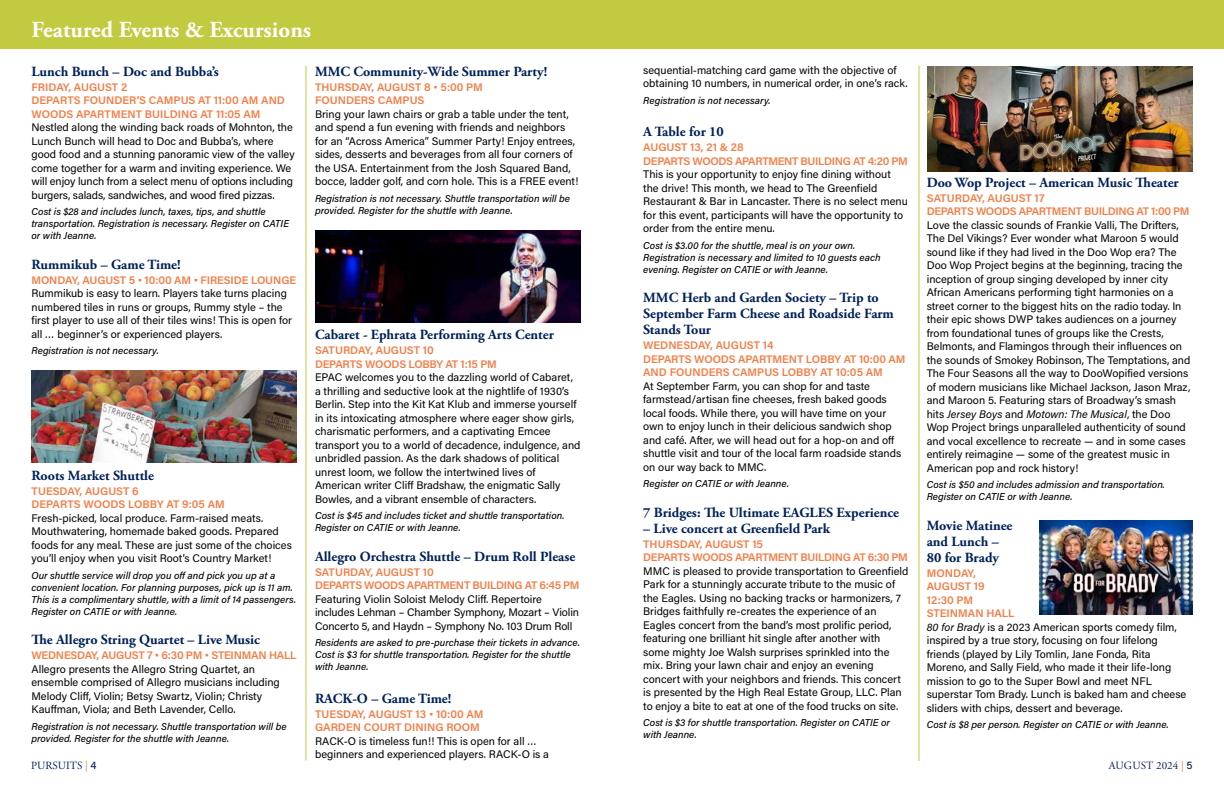
<style>
.page{position:relative;width:1224px;height:792px;background:#fff}
.page>*{position:absolute;margin:0;border:0;box-sizing:border-box;transform-origin:0 0}
.t1{font:700 23px "Adobe Garamond Pro";color:#fff}
.t2{font:700 14px/16px "Adobe Garamond Pro";color:#002159}
.t3{font:11px/13.5px "Acumin Pro";color:#000}
.t4{font:600 11px/13.5px "Acumin Pro";letter-spacing:-.01em;color:#f47d46}
.t5{font:600 11px/13.5px "Acumin Pro";letter-spacing:-.03em;color:#f47d46}
.t6{font:11px "Adobe Garamond Pro";color:#002159}
.t7{font:italic 500 10px/12px "Acumin Pro";color:#000}
.s1{font-style:italic}
.s2{font-weight:600;color:#f47d46}
.s3{color:#f47d46}
.s4{font-family:"Acumin Pro";font-weight:500}
</style>
<div class="page">
<div style="left:0;top:0;width:1224px;height:48px;background:#c2ca40"></div>
<hr style="left:306px;top:66px;width:1px;height:694px;background:#c2ca40">
<hr style="left:919px;top:66px;width:1px;height:695px;background:#c2ca40">
<img style="left:1039px;top:520px;width:153px;height:94px">
<img style="left:32px;top:370px;width:265px;height:92px">
<img style="left:927px;top:66px;width:265px;height:105px">
<img style="left:315px;top:230px;width:265px;height:92px">
<h1 class="t1" style="left:32px;top:16px;width:281px">Featured Events &amp; Excursions</h1>
<p class="t3" style="left:643px;top:63px;width:266px">sequential-matching card game with the objective of obtaining 10 numbers, in numerical order, in one’s rack.</p>
<p class="t7" style="left:643px;top:94px;width:129px">Registration is not necessary.</p>
<p class="t2" style="left:643px;top:124px;width:82px">A Table for 10</p>
<p class="t5" style="left:643px;top:140px;width:266px">AUGUST 13, 21 &amp; 28<br>DEPARTS WOODS APARTMENT BUILDING AT 4:20 PM</p>
<p class="t3" style="left:643px;top:167px;width:266px">This is your opportunity to enjoy fine dining without the drive! This month, we head to The Greenfield Restaurant &amp; Bar in Lancaster. There is no select menu for this event, participants will have the opportunity to order from the entire menu.</p>
<p class="t7" style="left:643px;top:239px;width:239px">Cost is $3.00 for the shuttle, meal is on your own.<br>Registration is necessary and limited to 10 guests each evening. Register on CATIE or with Jeanne.</p>
<p class="t2" style="left:643px;top:290px;width:252px">MMC Herb and Garden Society – Trip to<br>September Farm Cheese and Roadside Farm<br>Stands Tour</p>
<p class="t4" style="left:643px;top:338px;width:264px">WEDNESDAY, AUGUST 14<br>DEPARTS WOODS APARTMENT LOBBY AT 10:00 AM<br>AND FOUNDERS CAMPUS LOBBY AT 10:05 AM</p>
<p class="t3" style="left:643px;top:379px;width:260px">At September Farm, you can shop for and taste farmstead/artisan fine cheeses, fresh baked goods local foods. While there, you will have time on your own to enjoy lunch in their delicious sandwich shop and café. After, we will head out for a hop-on and off shuttle visit and tour of the local farm roadside stands on our way back to MMC.</p>
<p class="t7" style="left:643px;top:477px;width:147px">Register on CATIE or with Jeanne.</p>
<p class="t2" style="left:643px;top:505px;width:257px">7 Bridges: The Ultimate EAGLES Experience</p>
<p class="t2" style="left:643px;top:521px;width:188px">– Live concert at Greenfield Park</p>
<p class="t4" style="left:643px;top:537px;width:266px">THURSDAY, AUGUST 15<br>DEPARTS WOODS APARTMENT BUILDING AT 6:30 PM</p>
<p class="t3" style="left:643px;top:564px;width:267px">MMC is pleased to provide transportation to Greenfield Park for a stunningly accurate tribute to the music of the Eagles. Using no backing tracks or harmonizers, 7<br>Bridges faithfully re-creates the experience of an Eagles concert from the band’s most prolific period, featuring one brilliant hit single after another with some mighty Joe Walsh surprises sprinkled into the mix. Bring your lawn chair and enjoy an evening concert with your neighbors and friends. This concert is presented by the High Real Estate Group, LLC. Plan to enjoy a bite to eat at one of the food trucks on site.</p>
<p class="t7" style="left:643px;top:716px;width:248px">Cost is $3 for shuttle transportation. Register on CATIE or with Jeanne.</p>
<p class="t2" style="left:32px;top:64px;width:189px">Lunch Bunch – Doc and Bubba’s</p>
<p class="t4" style="left:32px;top:80px;width:255px">FRIDAY, AUGUST 2<br>DEPARTS FOUNDER’S CAMPUS AT 11:00 AM AND<br>WOODS APARTMENT BUILDING AT 11:05 AM</p>
<p class="t3" style="left:32px;top:120px;width:265px">Nestled along the winding back roads of Mohnton, the Lunch Bunch will head to Doc and Bubba’s, where good food and a stunning panoramic view of the valley come together for a warm and inviting experience. We will enjoy lunch from a select menu of options including burgers, salads, sandwiches, and wood fired pizzas.</p>
<p class="t7" style="left:32px;top:205px;width:259px">Cost is $28 and includes lunch, taxes, tips, and shuttle transportation. Registration is necessary. Register on CATIE or with Jeanne.</p>
<p class="t2" style="left:32px;top:257px;width:151px">Rummikub – Game Time!</p>
<p class="t4" style="left:32px;top:273px;width:266px">MONDAY, AUGUST 5 • 10:00 AM • FIRESIDE LOUNGE</p>
<p class="t3" style="left:32px;top:286px;width:262px">Rummikub is easy to learn. Players take turns placing numbered tiles in runs or groups, Rummy style – the first player to use all of their tiles wins! This is open for all … beginner’s or experienced players.</p>
<p class="t7" style="left:32px;top:344px;width:129px">Registration is not necessary.</p>
<p class="t2" style="left:315px;top:64px;width:234px">MMC Community-Wide Summer Party!</p>
<p class="t4" style="left:315px;top:80px;width:169px">THURSDAY, AUGUST 8 • 5:00 PM<br>FOUNDERS CAMPUS</p>
<p class="t3" style="left:315px;top:107px;width:265px">Bring your lawn chairs or grab a table under the tent, and spend a fun evening with friends and neighbors for an “Across America” Summer Party! Enjoy entrees, sides, desserts and beverages from all four corners of the USA. Entertainment from the Josh Squared Band, bocce, ladder golf, and corn hole. This is a FREE event!</p>
<p class="t7" style="left:315px;top:192px;width:257px">Registration is not necessary. Shuttle transportation will be provided. Register for the shuttle with Jeanne.</p>
<p class="t2" style="left:927px;top:175px;width:254px">Doo Wop Project – American Music Theater</p>
<p class="t4" style="left:927px;top:191px;width:264px">SATURDAY, AUGUST 17<br>DEPARTS WOODS APARTMENT BUILDING AT 1:00 PM</p>
<p class="t3" style="left:927px;top:218px;width:265px">Love the classic sounds of Frankie Valli, The Drifters, The Del Vikings? Ever wonder what Maroon 5 would sound like if they had lived in the Doo Wop era? The Doo Wop Project begins at the beginning, tracing the inception of group singing developed by inner city African Americans performing tight harmonies on a street corner to the biggest hits on the radio today. In their epic shows DWP takes audiences on a journey from foundational tunes of groups like the Crests, Belmonts, and Flamingos through their influences on the sounds of Smokey Robinson, The Temptations, and The Four Seasons all the way to DooWopified versions of modern musicians like Michael Jackson, Jason Mraz, and Maroon 5. Featuring stars of Broadway’s smash hits <span class="s1">Jersey Boys</span> and <span class="s1">Motown: The Musical</span>, the Doo Wop Project brings unparalleled authenticity of sound and vocal excellence to recreate — and in some cases entirely reimagine — some of the greatest music in American pop and rock history!</p>
<p class="t7" style="left:927px;top:478px;width:240px">Cost is $50 and includes admission and transportation.<br>Register on CATIE or with Jeanne.</p>
<p class="t2" style="left:927px;top:518px;width:87px">Movie Matinee and Lunch –<br>80 for Brady</p>
<p class="t3" style="left:927px;top:566px;width:261px"><span class="s2">MONDAY,<br>AUGUST 19<br>12:30 PM<br>STEINMAN HALL<br></span><span class="s1">80 for Brady</span> is a 2023 American sports comedy film, inspired by a true story, focusing on four lifelong friends (played by Lily Tomlin, Jane Fonda, Rita Moreno, and Sally Field, who made it their life-long mission to go to the Super Bowl and meet NFL superstar Tom Brady. Lunch is baked ham and cheese sliders with chips, dessert and beverage.</p>
<p class="t7" style="left:927px;top:718px;width:244px">Cost is $8 per person. Register on CATIE or with Jeanne.</p>
<p class="t2" style="left:315px;top:327px;width:240px">Cabaret - Ephrata Performing Arts Center</p>
<p class="t4" style="left:315px;top:343px;width:183px">SATURDAY, AUGUST 10<br>DEPARTS WOODS LOBBY AT 1:15 PM</p>
<p class="t3" style="left:315px;top:370px;width:267px">EPAC welcomes you to the dazzling world of Cabaret, a thrilling and seductive look at the nightlife of 1930’s Berlin. Step into the Kit Kat Klub and immerse yourself in its intoxicating atmosphere where eager show girls, charismatic performers, and a captivating Emcee transport you to a world of decadence, indulgence, and unbridled passion. As the dark shadows of political unrest loom, we follow the intertwined lives of American writer Cliff Bradshaw, the enigmatic Sally Bowles, and a vibrant ensemble of characters.</p>
<p class="t7" style="left:315px;top:509px;width:251px">Cost is $45 and includes ticket and shuttle transportation.<br>Register on CATIE or with Jeanne.</p>
<p class="t2" style="left:315px;top:549px;width:262px">Allegro Orchestra Shuttle – Drum Roll Please</p>
<p class="t4" style="left:315px;top:565px;width:266px">SATURDAY, AUGUST 10<br>DEPARTS WOODS APARTMENT BUILDING AT 6:45 PM</p>
<p class="t3" style="left:315px;top:592px;width:266px">Featuring Violin Soloist Melody Cliff. Repertoire includes Lehman – Chamber Symphony, Mozart – Violin<br>Concerto 5, and Haydn – Symphony No. 103 Drum Roll</p>
<p class="t7" style="left:315px;top:636px;width:267px">Residents are asked to pre-purchase their tickets in advance.<br>Cost is $3 for shuttle transportation. Register for the shuttle with Jeanne.</p>
<p class="t2" style="left:315px;top:691px;width:138px">RACK-O – Game Time!</p>
<p class="t4" style="left:315px;top:707px;width:170px">TUESDAY, AUGUST 13 • 10:00 AM<br>GARDEN COURT DINING ROOM</p>
<p class="t3" style="left:315px;top:734px;width:236px">RACK-O is timeless fun!! This is open for all … beginners and experienced players. RACK-O is a</p>
<p class="t2" style="left:32px;top:468px;width:124px">Roots Market Shuttle</p>
<p class="t4" style="left:32px;top:484px;width:195px">TUESDAY, AUGUST 6<br>DEPARTS WOODS LOBBY AT 9:05 AM</p>
<p class="t3" style="left:32px;top:511px;width:262px">Fresh-picked, local produce. Farm-raised meats.<br>Mouthwatering, homemade baked goods. Prepared foods for any meal. These are just some of the choices you’ll enjoy when you visit Root’s Country Market!</p>
<p class="t7" style="left:32px;top:569px;width:266px">Our shuttle service will drop you off and pick you up at a convenient location. For planning purposes, pick up is 11 am.<br>This is a complimentary shuttle, with a limit of 14 passengers.<br>Register on CATIE or with Jeanne.</p>
<p class="t2" style="left:32px;top:632px;width:230px">The Allegro String Quartet – Live Music</p>
<p class="t4" style="left:32px;top:648px;width:267px">WEDNESDAY, AUGUST 7 • 6:30 PM • STEINMAN HALL</p>
<p class="t3" style="left:32px;top:662px;width:250px">Allegro presents the Allegro String Quartet, an ensemble comprised of Allegro musicians including Melody Cliff, Violin; Betsy Swartz, Violin; Christy Kauffman, Viola; and Beth Lavender, Cello.</p>
<p class="t7" style="left:32px;top:720px;width:257px">Registration is not necessary. Shuttle transportation will be provided. Register for the shuttle with Jeanne.</p>
<p class="t6" style="left:31px;top:759px;width:67px">PURSUITS <span class="s3">|</span> <span class="s4">4</span></p>
<p class="t6" style="left:1109px;top:759px;width:85px">AUGUST 2024 <span class="s3">|</span> <span class="s4">5</span></p>
</div>
